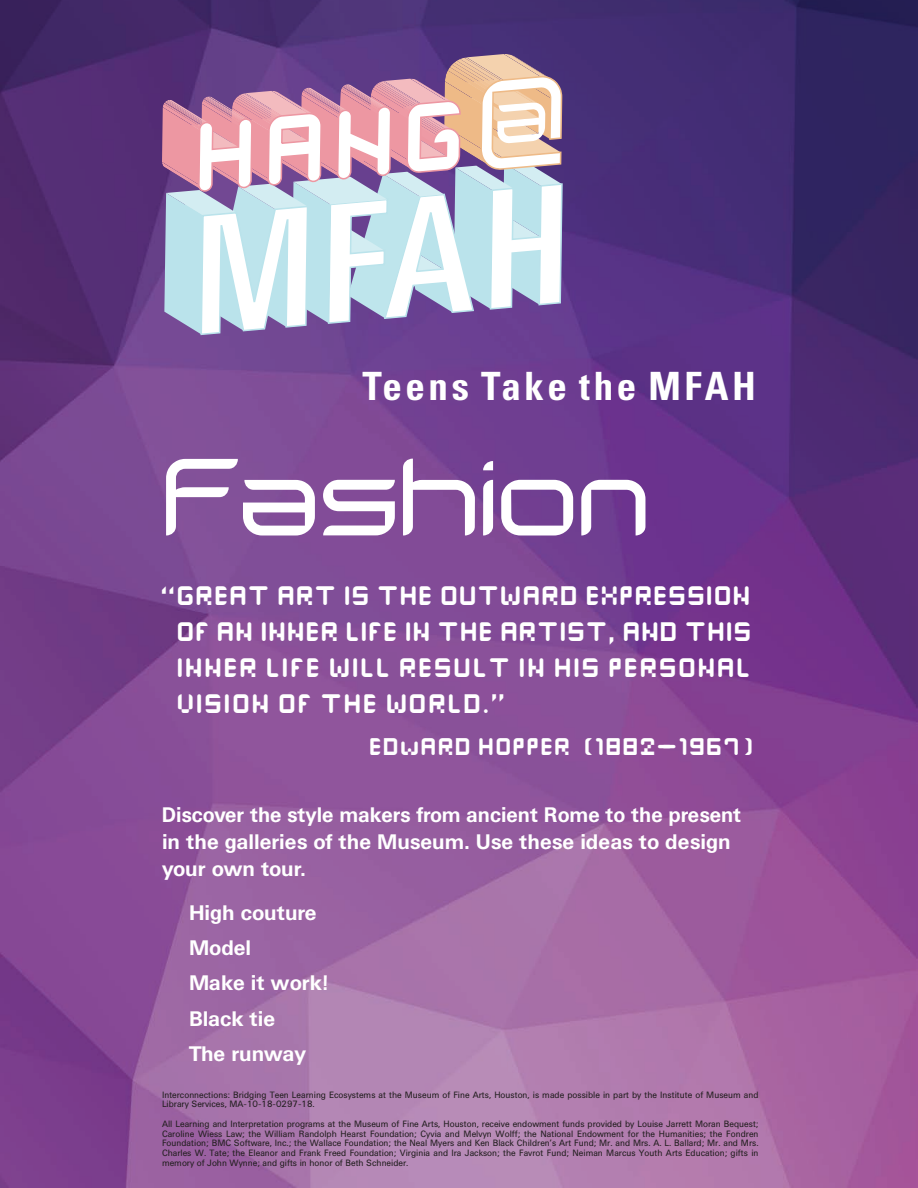
<style>
.page{position:relative;width:918px;height:1188px;background:#fff}
.page>*{position:absolute;margin:0;border:0;box-sizing:border-box;transform-origin:0 0}
.t1{font:102px "Cilogie";color:#fff}
.t2{font:700 condensed 39px "Univers";letter-spacing:.09em;color:#fff}
.t3{font:30px/36px "navigate";color:#fff;text-align:justify}
.t4{font:27px "navigate";letter-spacing:-.01em;color:#fff}
.t5{font:700 24px/35.4px "Univers Houston";color:#fff}
.t6{font:10.5px/9.8px "Univers Houston";color:#231f20}
</style>
<div class="page">
<img style="left:0;top:0;width:918px;height:1188px">
<svg style="left:162px;top:0;width:401px;height:454px"></svg>
<h2 class="t2" style="left:362px;top:362px;width:395px">Teens Take the MFAH</h2>
<h1 class="t1" style="left:162px;top:458px;width:489px">Fashion</h1>
<h3 class="t3" style="left:178px;top:577px;width:578px;text-indent:-16px">“GREAT ART IS THE OUTWARD EXPRESSION OF AN INNER LIFE IN THE ARTIST, AND THIS INNER LIFE WILL RESULT IN HIS PERSONAL VISION OF THE WORLD.”</h3>
<h3 class="t4" style="left:370px;top:730px;width:387px">EDWARD HOPPER (1882--1967)</h3>
<h3 class="t5" style="left:162px;top:803px;width:581px;line-height:27px">Discover the style makers from ancient Rome to the present in the galleries of the Museum. Use these ideas to design your own tour.</h3>
<h3 class="t5" style="left:189px;top:897px;width:140px">High couture<br>Model<br>Make it work!<br>Black tie<br>The runway</h3>
<p class="t6" style="left:162px;top:1090px;width:598px">Interconnections: Bridging Teen Learning Ecosystems at the Museum of Fine Arts, Houston, is made possible in part by the Institute of Museum and<br>Library Services, MA-10-18-0297-18.</p>
<p class="t6" style="left:162px;top:1119px;width:598px;text-align:justify">All Learning and Interpretation programs at the Museum of Fine Arts, Houston, receive endowment funds provided by Louise Jarrett Moran Bequest; Caroline Wiess Law; the William Randolph Hearst Foundation; Cyvia and Melvyn Wolff; the National Endowment for the Humanities; the Fondren Foundation; BMC Software, Inc.; the Wallace Foundation; the Neal Myers and Ken Black Children’s Art Fund; Mr. and Mrs. A. L. Ballard; Mr. and Mrs.<br>Charles W. Tate; the Eleanor and Frank Freed Foundation; Virginia and Ira Jackson; the Favrot Fund; Neiman Marcus Youth Arts Education; gifts in memory of John Wynne; and gifts in honor of Beth Schneider.</p>
</div>
